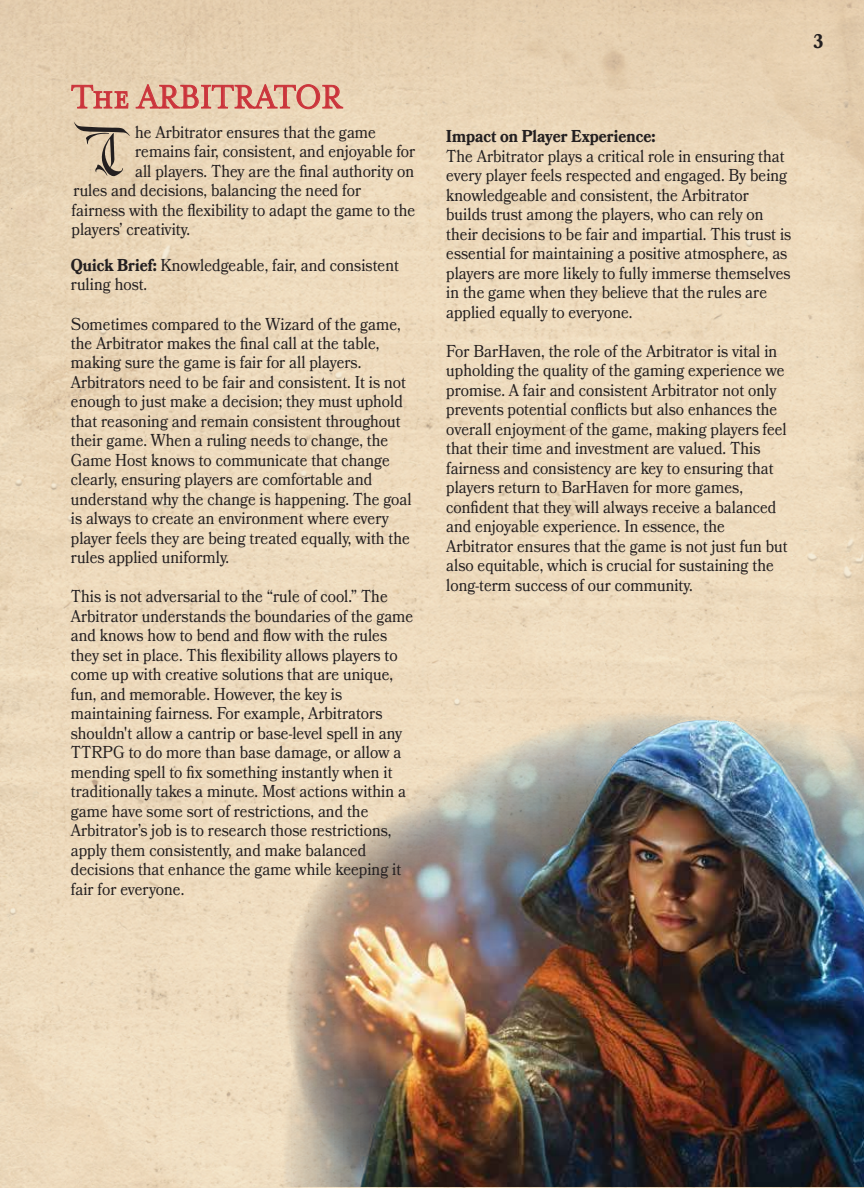
<style>
.page{position:relative;width:864px;height:1188px;background:#fff}
.page>*{position:absolute;margin:0;border:0;box-sizing:border-box;transform-origin:0 0}
.t1{font:67.65px "Blackside Personal Use";color:#231f20;scale:.89 1}
.t2{font:37.95px "Mrs Eaves Small Caps OT";color:#cb333b;scale:.9 1}
.t3{font:700 19.65px "Bookmania";color:#231f20;scale:.89 1}
.t4{font:17.25px/19.5px "Bookmania";color:#231f20;scale:.89 1}
.t5{font:700 17.25px "Bookmania";color:#231f20;scale:.89 1}
.s1{font-weight:700}
</style>
<div class="page">
<div style="left:0;top:0;width:864px;height:1188px;background:linear-gradient(to bottom,#e9d5b6,#efddc1)"></div>
<img style="left:280px;top:707px;width:584px;height:480px">
<svg style="left:71px;top:85px;width:57px;height:23px"></svg>
<svg style="left:136px;top:84px;width:207px;height:25px"></svg>
<h2 class="t2" style="left:71px;top:76px;width:303px">The ARBITRATOR</h2>
<p class="t4" style="left:135px;top:122px;width:272px">he Arbitrator ensures that the game</p>
<p class="t4" style="left:135px;top:142px;width:316px">remains fair, consistent, and enjoyable for</p>
<p class="t4" style="left:135px;top:161px;width:315px">all players. They are the final authority on</p>
<p class="t4" style="left:74px;top:181px;width:325px">rules and decisions, balancing the need for</p>
<p class="t4" style="left:72px;top:200px;width:388px">fairness with the flexibility to adapt the game to the</p>
<p class="t4" style="left:72px;top:220px;width:135px">players’ creativity.</p>
<h1 class="t1" style="left:87px;top:111px;width:41px">T</h1>
<p class="t4" style="left:71px;top:255px;width:370px"><span class="s1">Quick Brief:</span> Knowledgeable, fair, and consistent ruling host.</p>
<p class="t4" style="left:71px;top:314px;width:384px">Sometimes compared to the Wizard of the game, the Arbitrator makes the final call at the table, making sure the game is fair for all players.<br>Arbitrators need to be fair and consistent. It is not enough to just make a decision; they must uphold that reasoning and remain consistent throughout their game. When a ruling needs to change, the Game Host knows to communicate that change clearly, ensuring players are comfortable and understand why the change is happening. The goal is always to create an environment where every player feels they are being treated equally, with the rules applied uniformly.</p>
<p class="t4" style="left:71px;top:587px;width:386px">This is not adversarial to the “rule of cool.” The Arbitrator understands the boundaries of the game and knows how to bend and flow with the rules they set in place. This flexibility allows players to come up with creative solutions that are unique, fun, and memorable. However, the key is maintaining fairness. For example, Arbitrators shouldn't allow a cantrip or base-level spell in any TTRPG to do more than base damage, or allow a mending spell to fix something instantly when it traditionally takes a minute. Most actions within a game have some sort of restrictions, and the Arbitrator’s job is to research those restrictions, apply them consistently, and make balanced decisions that enhance the game while keeping it fair for everyone.</p>
<p class="t3" style="left:813px;top:30px;width:13px">3</p>
<p class="t5" style="left:446px;top:126px;width:237px">Impact on Player Experience:</p>
<p class="t4" style="left:446px;top:146px;width:389px">The Arbitrator plays a critical role in ensuring that every player feels respected and engaged. By being knowledgeable and consistent, the Arbitrator builds trust among the players, who can rely on their decisions to be fair and impartial. This trust is essential for maintaining a positive atmosphere, as players are more likely to fully immerse themselves in the game when they believe that the rules are applied equally to everyone.</p>
<p class="t4" style="left:446px;top:341px;width:385px">For BarHaven, the role of the Arbitrator is vital in upholding the quality of the gaming experience we promise. A fair and consistent Arbitrator not only prevents potential conflicts but also enhances the overall enjoyment of the game, making players feel that their time and investment are valued. This fairness and consistency are key to ensuring that players return to BarHaven for more games, confident that they will always receive a balanced and enjoyable experience. In essence, the Arbitrator ensures that the game is not just fun but also equitable, which is crucial for sustaining the long-term success of our community.</p>
</div>
